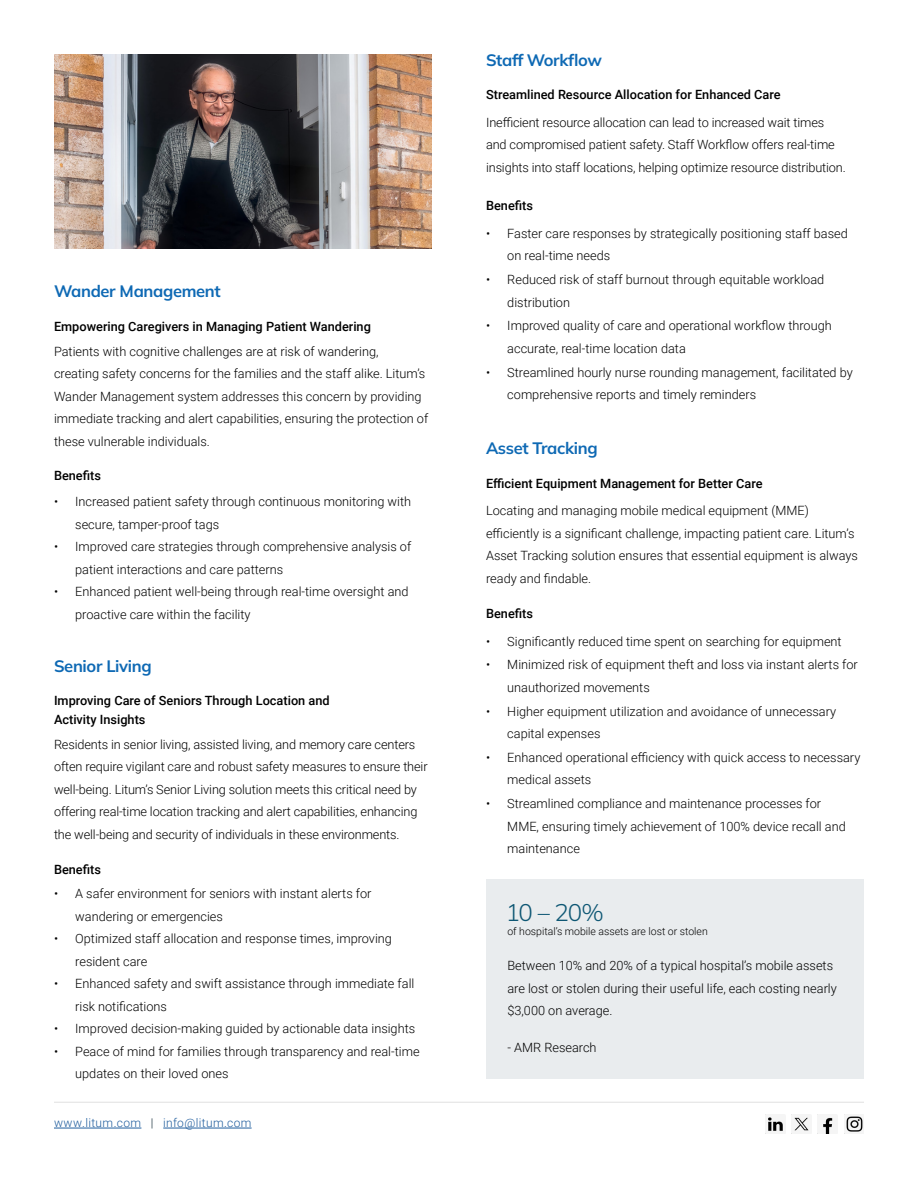
<style>
.page{position:relative;width:918px;height:1188px;background:#fff}
.page>*{position:absolute;margin:0;border:0;box-sizing:border-box;transform-origin:0 0}
.t1{font:300 24px "Mulish";color:#0e5774}
.t2{font:700 16.5px "Mulish";letter-spacing:-.02em;color:#0e69b4}
.t3{font:300 12.75px/22.5px "Roboto";color:#000}
.t4{font:500 12.75px/19.5px "Roboto";color:#000}
.t5{font:300 12px "Roboto";letter-spacing:.03em;color:#215e9e}
.t6{font:300 10.5px "Roboto";color:#000}
.s1{color:#102935}
</style>
<div class="page">
<hr style="left:54px;top:1128px;width:87px;height:1px;background:#215e9e">
<hr style="left:163px;top:1128px;width:89px;height:1px;background:#215e9e">
<img style="left:823px;top:1117px;width:10px;height:17px">
<img style="left:844px;top:1114px;width:19px;height:20px">
<img style="left:768px;top:1117px;width:15px;height:15px">
<img style="left:794px;top:1117px;width:15px;height:14px">
<hr style="left:54px;top:1102px;width:810px;height:1px;background:#e0e0e0">
<img style="left:54px;top:54px;width:378px;height:194px">
<div style="left:486px;top:879px;width:378px;height:199px;background:#e9ecee"></div>
<p class="t2" style="left:54px;top:280px;width:168px">Wander Management</p>
<p class="t4" style="left:54px;top:316px;width:318px">Empowering Caregivers in Managing Patient Wandering</p>
<p class="t3" style="left:54px;top:340px;width:376px">Patients with cognitive challenges are at risk of wandering,<br>creating safety concerns for the families and the staff alike. Litum’s Wander Management system addresses this concern by providing immediate tracking and alert capabilities, ensuring the protection of these vulnerable individuals.</p>
<p class="t4" style="left:54px;top:465px;width:49px">Benefits</p>
<p class="t3" style="left:75px;top:490px;width:337px;text-indent:-21px">• Increased patient safety through continuous monitoring with secure, tamper-proof tags</p>
<p class="t3" style="left:75px;top:535px;width:338px;text-indent:-21px">• Improved care strategies through comprehensive analysis of patient interactions and care patterns</p>
<p class="t3" style="left:75px;top:580px;width:335px;text-indent:-21px">• Enhanced patient well-being through real-time oversight and proactive care within the facility</p>
<p class="t2" style="left:54px;top:654px;width:99px">Senior Living</p>
<p class="t4" style="left:54px;top:690px;width:277px">Improving Care of Seniors Through Location and<br>Activity Insights</p>
<p class="t3" style="left:54px;top:732px;width:375px">Residents in senior living, assisted living, and memory care centers often require vigilant care and robust safety measures to ensure their well-being. Litum’s Senior Living solution meets this critical need by offering real-time location tracking and alert capabilities, enhancing the well-being and security of individuals in these environments.</p>
<p class="t4" style="left:54px;top:859px;width:49px">Benefits</p>
<p class="t3" style="left:75px;top:882px;width:298px;text-indent:-21px">• A safer environment for seniors with instant alerts for wandering or emergencies</p>
<p class="t3" style="left:75px;top:927px;width:318px;text-indent:-21px">• Optimized staff allocation and response times, improving resident care</p>
<p class="t3" style="left:75px;top:972px;width:341px;text-indent:-21px">• Enhanced safety and swift assistance through immediate fall risk notifications</p>
<p class="t3" style="left:54px;top:1017px;width:363px">• Improved decision-making guided by actionable data insights</p>
<p class="t3" style="left:75px;top:1040px;width:346px;text-indent:-21px">• Peace of mind for families through transparency and real-time updates on their loved ones</p>
<p class="t5" style="left:54px;top:1114px;width:199px">www.litum.com <span class="s1">|</span> info@litum.com</p>
<p class="t2" style="left:486px;top:49px;width:117px">Staff Workflow</p>
<p class="t4" style="left:486px;top:84px;width:296px">Streamlined Resource Allocation for Enhanced Care</p>
<p class="t3" style="left:486px;top:111px;width:361px">Inefficient resource allocation can lead to increased wait times and compromised patient safety. Staff Workflow offers real-time insights into staff locations, helping optimize resource distribution.</p>
<p class="t4" style="left:486px;top:195px;width:49px">Benefits</p>
<p class="t3" style="left:507px;top:222px;width:342px;text-indent:-21px">• Faster care responses by strategically positioning staff based on real-time needs</p>
<p class="t3" style="left:507px;top:268px;width:319px;text-indent:-21px">• Reduced risk of staff burnout through equitable workload distribution</p>
<p class="t3" style="left:507px;top:314px;width:326px;text-indent:-21px">• Improved quality of care and operational workflow through accurate, real-time location data</p>
<p class="t3" style="left:507px;top:360px;width:347px;text-indent:-21px">• Streamlined hourly nurse rounding management, facilitated by comprehensive reports and timely reminders</p>
<p class="t2" style="left:486px;top:437px;width:113px">Asset Tracking</p>
<p class="t4" style="left:486px;top:473px;width:278px">Efficient Equipment Management for Better Care</p>
<p class="t3" style="left:486px;top:499px;width:373px">Locating and managing mobile medical equipment (MME) efficiently is a significant challenge, impacting patient care. Litum’s Asset Tracking solution ensures that essential equipment is always ready and findable.</p>
<p class="t4" style="left:486px;top:603px;width:49px">Benefits</p>
<p class="t3" style="left:486px;top:629px;width:357px">• Significantly reduced time spent on searching for equipment</p>
<p class="t3" style="left:507px;top:653px;width:352px;text-indent:-21px">• Minimized risk of equipment theft and loss via instant alerts for unauthorized movements</p>
<p class="t3" style="left:507px;top:699px;width:330px;text-indent:-21px">• Higher equipment utilization and avoidance of unnecessary capital expenses</p>
<p class="t3" style="left:507px;top:746px;width:355px;text-indent:-21px">• Enhanced operational efficiency with quick access to necessary medical assets</p>
<p class="t3" style="left:507px;top:792px;width:340px;text-indent:-21px">• Streamlined compliance and maintenance processes for<br>MME, ensuring timely achievement of 100% device recall and maintenance</p>
<h1 class="t1" style="left:506px;top:896px;width:100px">10 – 20%</h1>
<p class="t6" style="left:507px;top:924px;width:202px">of hospital’s mobile assets are lost or stolen</p>
<p class="t3" style="left:507px;top:954px;width:331px">Between 10% and 20% of a typical hospital’s mobile assets are lost or stolen during their useful life, each costing nearly $3,000 on average.</p>
<p class="t3" style="left:507px;top:1035px;width:91px">- AMR Research</p>
</div>
